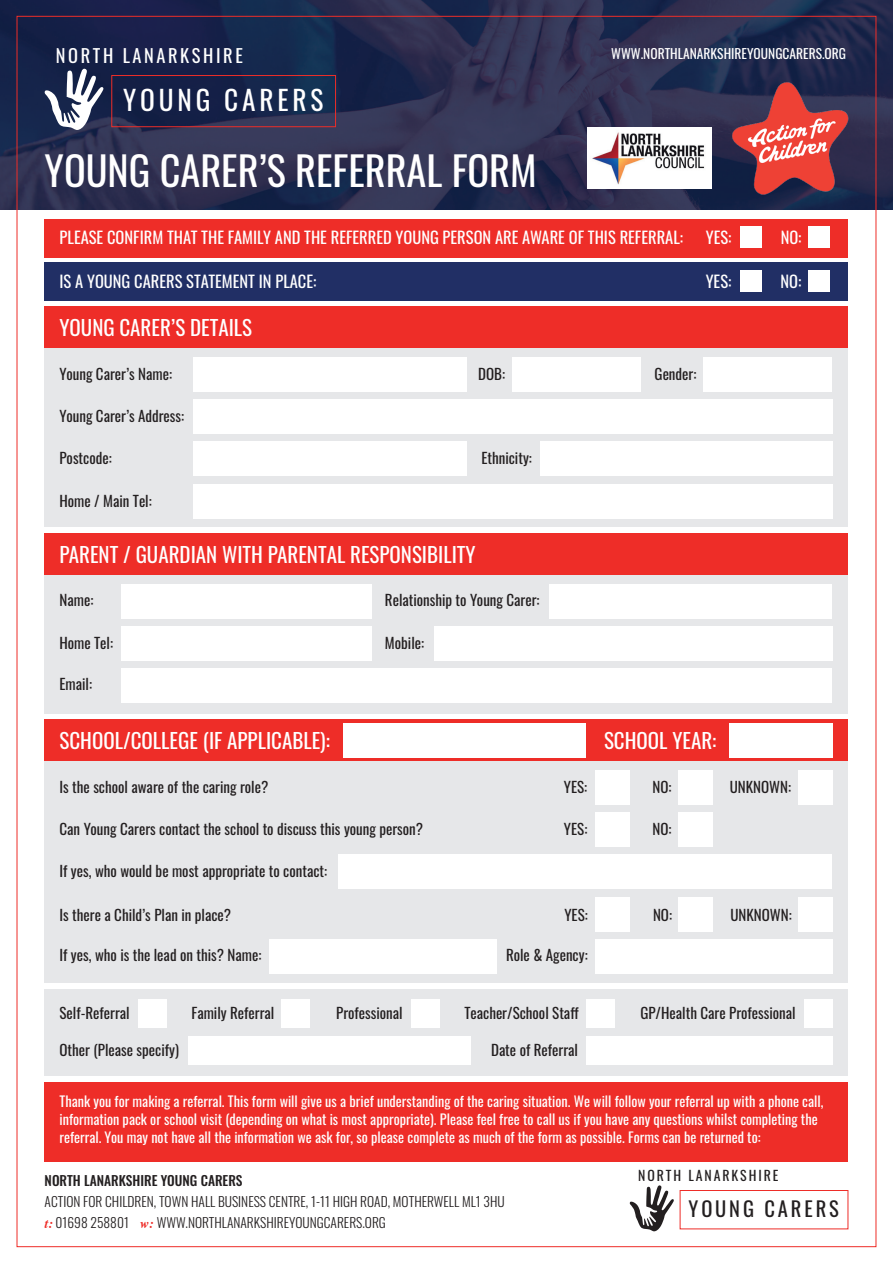
<style>
.page{position:relative;width:893px;height:1263px;background:#fff}
.page>*{position:absolute;margin:0;border:0;box-sizing:border-box;transform-origin:0 0}
.t1{font:40.35px "Oswald";color:#fff}
.t2{font:27.45px "Oswald";letter-spacing:.14em;color:#fff}
.t3{font:21px "Oswald";color:#fff}
.t4{font:20.55px "Oswald";letter-spacing:.14em;color:#231f20}
.t5{font:18.45px "Oswald";letter-spacing:.14em;color:#fff}
.t6{font:16.5px "Oswald";color:#fff}
.t7{font:15px "Oswald";color:#231f20}
.t8{font:14.25px/18px "Oswald";color:#fff}
.t9{font:13.8px "Oswald";letter-spacing:.14em;color:#231f20}
.t10{font:300 13.5px/21px "Oswald";color:#231f20}
.t11{font:13.5px "Oswald";color:#fff}
.t12{font:500 13.5px "Oswald";color:#231f20}
.s1{font-family:"Times";font-weight:700;font-style:italic;color:#ee2d28}
</style>
<div class="page">
<img style="left:0;top:0;width:893px;height:209px">
<div style="left:45px;top:219px;width:803px;height:39px;background:#ee2d28"></div>
<div style="left:45px;top:263px;width:803px;height:38px;background:#212f65"></div>
<div style="left:740px;top:227px;width:21px;height:21px;background:#fff"></div>
<div style="left:740px;top:270px;width:21px;height:22px;background:#fff"></div>
<div style="left:808px;top:227px;width:21px;height:21px;background:#fff"></div>
<div style="left:808px;top:270px;width:21px;height:22px;background:#fff"></div>
<div style="left:45px;top:306px;width:803px;height:221px;background:#e6e7e9"></div>
<div style="left:45px;top:533px;width:803px;height:180px;background:#e6e7e9"></div>
<div style="left:45px;top:719px;width:803px;height:263px;background:#e6e7e9"></div>
<div style="left:45px;top:989px;width:803px;height:87px;background:#e6e7e9"></div>
<div style="left:703px;top:357px;width:129px;height:34px;background:#fff"></div>
<div style="left:512px;top:357px;width:129px;height:34px;background:#fff"></div>
<div style="left:193px;top:357px;width:273px;height:34px;background:#fff"></div>
<div style="left:798px;top:770px;width:34px;height:34px;background:#fff"></div>
<div style="left:798px;top:897px;width:34px;height:34px;background:#fff"></div>
<div style="left:138px;top:999px;width:29px;height:28px;background:#fff"></div>
<div style="left:281px;top:999px;width:29px;height:28px;background:#fff"></div>
<div style="left:411px;top:999px;width:28px;height:28px;background:#fff"></div>
<div style="left:586px;top:999px;width:29px;height:28px;background:#fff"></div>
<div style="left:804px;top:999px;width:28px;height:28px;background:#fff"></div>
<div style="left:586px;top:1036px;width:246px;height:28px;background:#fff"></div>
<div style="left:188px;top:1036px;width:283px;height:28px;background:#fff"></div>
<div style="left:679px;top:770px;width:34px;height:34px;background:#fff"></div>
<div style="left:679px;top:897px;width:34px;height:34px;background:#fff"></div>
<div style="left:679px;top:812px;width:34px;height:34px;background:#fff"></div>
<div style="left:595px;top:812px;width:34px;height:34px;background:#fff"></div>
<div style="left:595px;top:770px;width:34px;height:34px;background:#fff"></div>
<div style="left:595px;top:897px;width:34px;height:34px;background:#fff"></div>
<div style="left:550px;top:584px;width:282px;height:34px;background:#fff"></div>
<div style="left:121px;top:584px;width:251px;height:34px;background:#fff"></div>
<div style="left:193px;top:399px;width:639px;height:34px;background:#fff"></div>
<div style="left:434px;top:627px;width:398px;height:34px;background:#fff"></div>
<div style="left:121px;top:627px;width:251px;height:34px;background:#fff"></div>
<div style="left:540px;top:442px;width:292px;height:34px;background:#fff"></div>
<div style="left:193px;top:442px;width:273px;height:34px;background:#fff"></div>
<div style="left:338px;top:855px;width:494px;height:34px;background:#fff"></div>
<div style="left:122px;top:669px;width:710px;height:34px;background:#fff"></div>
<div style="left:193px;top:484px;width:639px;height:34px;background:#fff"></div>
<div style="left:595px;top:939px;width:237px;height:34px;background:#fff"></div>
<div style="left:269px;top:939px;width:227px;height:34px;background:#fff"></div>
<div style="left:45px;top:306px;width:803px;height:42px;background:#ee2d28"></div>
<div style="left:45px;top:1082px;width:803px;height:79px;background:#ee2d28"></div>
<div style="left:45px;top:533px;width:803px;height:42px;background:#ee2d28"></div>
<div style="left:45px;top:719px;width:803px;height:42px;background:#ee2d28"></div>
<div style="left:729px;top:723px;width:103px;height:34px;background:#fff"></div>
<div style="left:343px;top:723px;width:242px;height:34px;background:#fff"></div>
<img style="left:731px;top:82px;width:118px;height:113px">
<div style="left:111px;top:75px;width:225px;height:52px;border:1px solid #ee2d28"></div>
<svg style="left:44px;top:68px;width:60px;height:62px"></svg>
<img style="left:588px;top:127px;width:124px;height:62px">
<div style="left:680px;top:1190px;width:168px;height:39px;border:1px solid #ee2d28"></div>
<svg style="left:629px;top:1185px;width:45px;height:46px"></svg>
<p class="t5" style="left:56px;top:40px;width:188px">NORTH LANARKSHIRE</p>
<h2 class="t2" style="left:123px;top:76px;width:202px">YOUNG CARERS</h2>
<h1 class="t1" style="left:45px;top:135px;width:494px">YOUNG CARER’S REFERRAL FORM</h1>
<p class="t11" style="left:611px;top:41px;width:236px">WWW.NORTHLANARKSHIREYOUNGCARERS.ORG</p>
<p class="t6" style="left:60px;top:223px;width:625px">PLEASE CONFIRM THAT THE FAMILY AND THE REFERRED YOUNG PERSON ARE AWARE OF THIS REFERRAL:</p>
<p class="t6" style="left:706px;top:223px;width:27px">YES:</p>
<p class="t6" style="left:781px;top:223px;width:22px">NO:</p>
<p class="t6" style="left:60px;top:267px;width:258px">IS A YOUNG CARERS STATEMENT IN PLACE:</p>
<p class="t6" style="left:706px;top:267px;width:27px">YES:</p>
<p class="t6" style="left:780px;top:267px;width:22px">NO:</p>
<h3 class="t3" style="left:60px;top:309px;width:194px">YOUNG CARER’S DETAILS</h3>
<p class="t7" style="left:60px;top:361px;width:114px">Young Carer’s Name:</p>
<p class="t7" style="left:60px;top:403px;width:126px">Young Carer’s Address:</p>
<p class="t7" style="left:60px;top:444px;width:54px">Postcode:</p>
<p class="t7" style="left:60px;top:488px;width:94px">Home / Main Tel:</p>
<p class="t7" style="left:478px;top:361px;width:28px">DOB:</p>
<p class="t7" style="left:655px;top:361px;width:43px">Gender:</p>
<p class="t7" style="left:481px;top:444px;width:52px">Ethnicity:</p>
<h3 class="t3" style="left:60px;top:536px;width:418px">PARENT / GUARDIAN WITH PARENTAL RESPONSIBILITY</h3>
<p class="t7" style="left:60px;top:587px;width:35px">Name:</p>
<p class="t7" style="left:60px;top:629px;width:55px">Home Tel:</p>
<p class="t7" style="left:60px;top:670px;width:34px">Email:</p>
<p class="t7" style="left:385px;top:587px;width:156px">Relationship to Young Carer:</p>
<p class="t7" style="left:385px;top:629px;width:41px">Mobile:</p>
<h3 class="t3" style="left:60px;top:722px;width:272px">SCHOOL/COLLEGE (IF APPLICABLE):</h3>
<h3 class="t3" style="left:604px;top:722px;width:114px">SCHOOL YEAR:</h3>
<p class="t7" style="left:60px;top:773px;width:210px">Is the school aware of the caring role?</p>
<p class="t7" style="left:564px;top:773px;width:25px">YES:</p>
<p class="t7" style="left:652px;top:773px;width:20px">NO:</p>
<p class="t7" style="left:730px;top:773px;width:63px">UNKNOWN:</p>
<p class="t7" style="left:60px;top:816px;width:365px">Can Young Carers contact the school to discuss this young person?</p>
<p class="t7" style="left:564px;top:816px;width:25px">YES:</p>
<p class="t7" style="left:653px;top:816px;width:20px">NO:</p>
<p class="t7" style="left:60px;top:857px;width:269px">If yes, who would be most appropriate to contact:</p>
<p class="t7" style="left:60px;top:902px;width:173px">Is there a Child’s Plan in place?</p>
<p class="t7" style="left:564px;top:902px;width:25px">YES:</p>
<p class="t7" style="left:653px;top:902px;width:20px">NO:</p>
<p class="t7" style="left:730px;top:902px;width:63px">UNKNOWN:</p>
<p class="t7" style="left:60px;top:941px;width:203px">If yes, who is the lead on this? Name:</p>
<p class="t7" style="left:506px;top:941px;width:83px">Role &amp; Agency:</p>
<p class="t7" style="left:60px;top:999px;width:72px">Self-Referral</p>
<p class="t7" style="left:191px;top:999px;width:84px">Family Referral</p>
<p class="t7" style="left:336px;top:999px;width:68px">Professional</p>
<p class="t7" style="left:464px;top:999px;width:116px">Teacher/School Staff</p>
<p class="t7" style="left:640px;top:999px;width:157px">GP/Health Care Professional</p>
<p class="t7" style="left:60px;top:1036px;width:121px">Other (Please specify)</p>
<p class="t7" style="left:491px;top:1036px;width:88px">Date of Referral</p>
<p class="t8" style="left:60px;top:1091px;width:765px">Thank you for making a referral. This form will give us a brief understanding of the caring situation. We will follow your referral up with a phone call, information pack or school visit (depending on what is most appropriate). Please feel free to call us if you have any questions whilst completing the referral. You may not have all the information we ask for, so please complete as much of the form as possible. Forms can be returned to:</p>
<p class="t12" style="left:45px;top:1173px;width:199px">NORTH LANARKSHIRE YOUNG CARERS</p>
<p class="t10" style="left:45px;top:1189px;width:462px">ACTION FOR CHILDREN, TOWN HALL BUSINESS CENTRE, 1-11 HIGH ROAD, MOTHERWELL ML1 3HU <span class="s1">t:</span> 01698 258801 <span class="s1">w:</span> WWW.NORTHLANARKSHIREYOUNGCARERS.ORG</p>
<p class="t9" style="left:638px;top:1163px;width:142px">NORTH LANARKSHIRE</p>
<h3 class="t4" style="left:689px;top:1191px;width:152px">YOUNG CARERS</h3>
</div>
